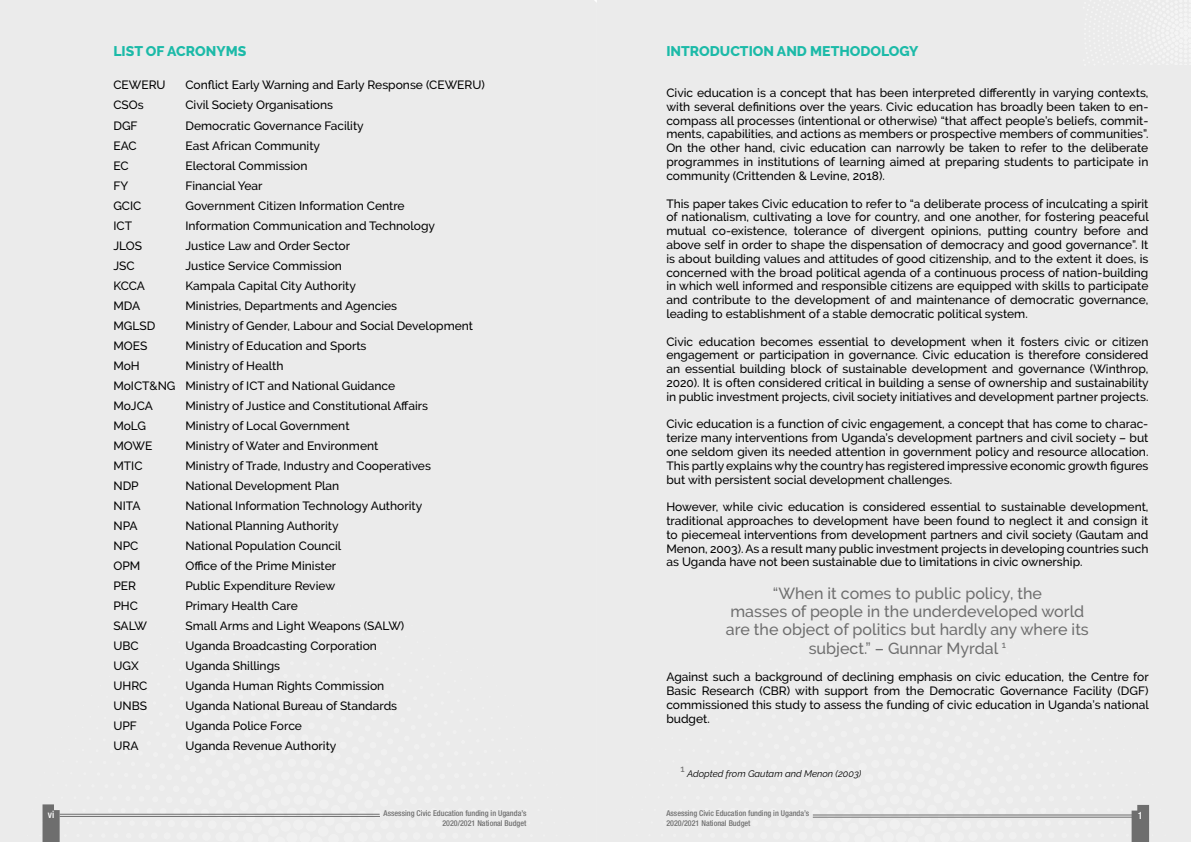
<style>
.page{position:relative;width:1191px;height:842px;background:#fff}
.page>*{position:absolute;margin:0;border:0;box-sizing:border-box;transform-origin:0 0}
.t1{font:500 16px/18.4px "Raleway";color:#6e6e6e;text-align:center}
.t2{font:800 14px "Raleway";color:#1cbaa8}
.t3{font:500 12px/13.8px "Raleway";color:#000;text-align:justify}
.t4{font:500 condensed 10px "Helvetica Neue";color:#fff}
.t5{font:italic 9.5px "Raleway";color:#000}
.t6{font:500 9.3px "Raleway";color:#6e6e6e}
.t7{font:500 condensed 8px/9.6px "Helvetica Neue";color:#6e6e6e}
</style>
<div class="page">
<div style="left:0;top:0;width:597px;height:842px;background:#ebebeb"></div>
<div style="left:597px;top:0;width:594px;height:576px;background:#ebebeb"></div>
<div style="left:3px;top:576px;width:1188px;height:266px;background:#ebebeb"></div>
<hr style="left:60px;top:814px;width:320px;height:1px;background:#6e6e6e">
<hr style="left:813px;top:815px;width:319px;height:1px;background:#6e6e6e">
<hr style="left:60px;top:816px;width:320px;height:1px;background:#6e6e6e">
<hr style="left:813px;top:817px;width:320px;height:1px;background:#6e6e6e">
<svg style="left:1082px;top:0;width:109px;height:66px"></svg>
<p class="t2" style="left:113px;top:43px;width:134px">LIST OF ACRONYMS</p>
<p class="t3" style="left:113px;top:78px;width:54px">CEWERU</p>
<p class="t3" style="left:185px;top:78px;width:301px">Conflict Early Warning and Early Response (CEWERU)</p>
<p class="t3" style="left:113px;top:98px;width:32px">CSOs</p>
<p class="t3" style="left:185px;top:98px;width:149px">Civil Society Organisations</p>
<p class="t3" style="left:113px;top:118px;width:26px">DGF</p>
<p class="t3" style="left:185px;top:118px;width:180px">Democratic Governance Facility</p>
<p class="t3" style="left:113px;top:138px;width:25px">EAC</p>
<p class="t3" style="left:185px;top:138px;width:136px">East African Community</p>
<p class="t3" style="left:113px;top:158px;width:17px">EC</p>
<p class="t3" style="left:185px;top:158px;width:124px">Electoral Commission</p>
<p class="t3" style="left:113px;top:178px;width:16px">FY</p>
<p class="t3" style="left:185px;top:178px;width:79px">Financial Year</p>
<p class="t3" style="left:113px;top:198px;width:30px">GCIC</p>
<p class="t3" style="left:185px;top:198px;width:221px">Government Citizen Information Centre</p>
<p class="t3" style="left:113px;top:218px;width:20px">ICT</p>
<p class="t3" style="left:185px;top:218px;width:251px">Information Communication and Technology</p>
<p class="t3" style="left:113px;top:238px;width:30px">JLOS</p>
<p class="t3" style="left:185px;top:238px;width:166px">Justice Law and Order Sector</p>
<p class="t3" style="left:113px;top:258px;width:23px">JSC</p>
<p class="t3" style="left:185px;top:258px;width:158px">Justice Service Commission</p>
<p class="t3" style="left:113px;top:278px;width:33px">KCCA</p>
<p class="t3" style="left:185px;top:278px;width:172px">Kampala Capital City Authority</p>
<p class="t3" style="left:113px;top:298px;width:28px">MDA</p>
<p class="t3" style="left:185px;top:298px;width:213px">Ministries, Departments and Agencies</p>
<p class="t3" style="left:113px;top:318px;width:43px">MGLSD</p>
<p class="t3" style="left:185px;top:318px;width:289px">Ministry of Gender, Labour and Social Development</p>
<p class="t3" style="left:113px;top:338px;width:36px">MOES</p>
<p class="t3" style="left:185px;top:338px;width:183px">Ministry of Education and Sports</p>
<p class="t3" style="left:113px;top:358px;width:28px">MoH</p>
<p class="t3" style="left:113px;top:355px;width:283px;line-height:20px;text-align:left;text-indent:72px">Ministry of Health<br>MoICT&amp;NG Ministry of ICT and National Guidance<br>MoJCA</p>
<p class="t3" style="left:185px;top:398px;width:244px">Ministry of Justice and Constitutional Affairs</p>
<p class="t3" style="left:113px;top:418px;width:34px">MoLG</p>
<p class="t3" style="left:185px;top:418px;width:166px">Ministry of Local Government</p>
<p class="t3" style="left:113px;top:438px;width:40px">MOWE</p>
<p class="t3" style="left:185px;top:438px;width:194px">Ministry of Water and Environment</p>
<p class="t3" style="left:113px;top:458px;width:31px">MTIC</p>
<p class="t3" style="left:185px;top:458px;width:247px">Ministry of Trade, Industry and Cooperatives</p>
<p class="t3" style="left:113px;top:478px;width:27px">NDP</p>
<p class="t3" style="left:185px;top:478px;width:155px">National Development Plan</p>
<p class="t3" style="left:113px;top:498px;width:29px">NITA</p>
<p class="t3" style="left:185px;top:498px;width:238px">National Information Technology Authority</p>
<p class="t3" style="left:113px;top:518px;width:26px">NPA</p>
<p class="t3" style="left:185px;top:518px;width:155px">National Planning Authority</p>
<p class="t3" style="left:113px;top:538px;width:26px">NPC</p>
<p class="t3" style="left:185px;top:538px;width:157px">National Population Council</p>
<p class="t3" style="left:113px;top:558px;width:28px">OPM</p>
<p class="t3" style="left:185px;top:558px;width:152px">Office of the Prime Minister</p>
<p class="t3" style="left:113px;top:578px;width:24px">PER</p>
<p class="t3" style="left:185px;top:578px;width:151px">Public Expenditure Review</p>
<p class="t3" style="left:113px;top:598px;width:26px">PHC</p>
<p class="t3" style="left:185px;top:598px;width:114px">Primary Health Care</p>
<p class="t3" style="left:113px;top:618px;width:35px">SALW</p>
<p class="t3" style="left:185px;top:618px;width:220px">Small Arms and Light Weapons (SALW)</p>
<p class="t3" style="left:113px;top:638px;width:27px">UBC</p>
<p class="t3" style="left:185px;top:638px;width:193px">Uganda Broadcasting Corporation</p>
<p class="t3" style="left:113px;top:658px;width:27px">UGX</p>
<p class="t3" style="left:185px;top:658px;width:96px">Uganda Shillings</p>
<p class="t3" style="left:113px;top:678px;width:36px">UHRC</p>
<p class="t3" style="left:185px;top:678px;width:200px">Uganda Human Rights Commission</p>
<p class="t3" style="left:113px;top:698px;width:35px">UNBS</p>
<p class="t3" style="left:185px;top:698px;width:213px">Uganda National Bureau of Standards</p>
<p class="t3" style="left:113px;top:718px;width:25px">UPF</p>
<p class="t3" style="left:185px;top:718px;width:118px">Uganda Police Force</p>
<p class="t3" style="left:113px;top:738px;width:27px">URA</p>
<p class="t3" style="left:185px;top:738px;width:152px">Uganda Revenue Authority</p>
<p class="t2" style="left:666px;top:43px;width:254px">INTRODUCTION AND METHODOLOGY</p>
<p class="t3" style="left:666px;top:86px;width:483px">Civic education is a concept that has been interpreted differently in varying contexts, with several definitions over the years. Civic education has broadly been taken to en&shy;compass all processes (intentional or otherwise) “that affect people’s beliefs, commit&shy;ments, capabilities, and actions as members or prospective members of communities”.<br>On the other hand, civic education can narrowly be taken to refer to the deliberate programmes in institutions of learning aimed at preparing students to participate in community (Crittenden &amp; Levine, 2018).</p>
<p class="t3" style="left:666px;top:196px;width:484px">This paper takes Civic education to refer to “a deliberate process of inculcating a spirit of nationalism, cultivating a love for country, and one another, for fostering peaceful mutual co-existence, tolerance of divergent opinions, putting country before and above self in order to shape the dispensation of democracy and good governance”. It is about building values and attitudes of good citizenship, and to the extent it does, is concerned with the broad political agenda of a continuous process of nation-building in which well informed and responsible citizens are equipped with skills to participate and contribute to the development of and maintenance of democratic governance, leading to establishment of a stable democratic political system.</p>
<p class="t3" style="left:666px;top:334px;width:484px">Civic education becomes essential to development when it fosters civic or citizen engagement or participation in governance. Civic education is therefore considered an essential building block of sustainable development and governance (Winthrop, 2020). It is often considered critical in building a sense of ownership and sustainability in public investment projects, civil society initiatives and development partner projects.</p>
<p class="t3" style="left:666px;top:417px;width:483px">Civic education is a function of civic engagement, a concept that has come to charac&shy;terize many interventions from Uganda’s development partners and civil society – but one seldom given its needed attention in government policy and resource allocation.<br>This partly explains why the country has registered impressive economic growth figures but with persistent social development challenges.</p>
<p class="t3" style="left:666px;top:500px;width:483px">However, while civic education is considered essential to sustainable development, traditional approaches to development have been found to neglect it and consign it to piecemeal interventions from development partners and civil society (Gautam and Menon, 2003). As a result many public investment projects in developing countries such as Uganda have not been sustainable due to limitations in civic ownership.</p>
<h1 class="t1" style="left:726px;top:584px;width:364px">“When it comes to public policy, the<br>masses of people in the underdeveloped world are the object of politics but hardly any where its subject.” – Gunnar Myrdal <sup>1</sup></h1>
<p class="t3" style="left:666px;top:670px;width:484px">Against such a background of declining emphasis on civic education, the Centre for Basic Research (CBR) with support from the Democratic Governance Facility (DGF) commissioned this study to assess the funding of civic education in Uganda’s national budget.</p>
<p class="t6" style="left:680px;top:763px;width:6px">1</p>
<p class="t5" style="left:687px;top:768px;width:176px">Adopted from Gautam and Menon (2003)</p>
<p class="t7" style="left:384px;top:808px;width:144px;text-align:right">Assessing Civic Education funding in Uganda’s<br>2020/2021 National Budget</p>
<p class="t7" style="left:666px;top:808px;width:144px">Assessing Civic Education funding in Uganda’s<br>2020/2021 National Budget</p>
<p class="t4" style="left:48px;top:809px;width:8px">vi</p>
<p class="t4" style="left:1137px;top:809px;width:6px">1</p>
</div>
